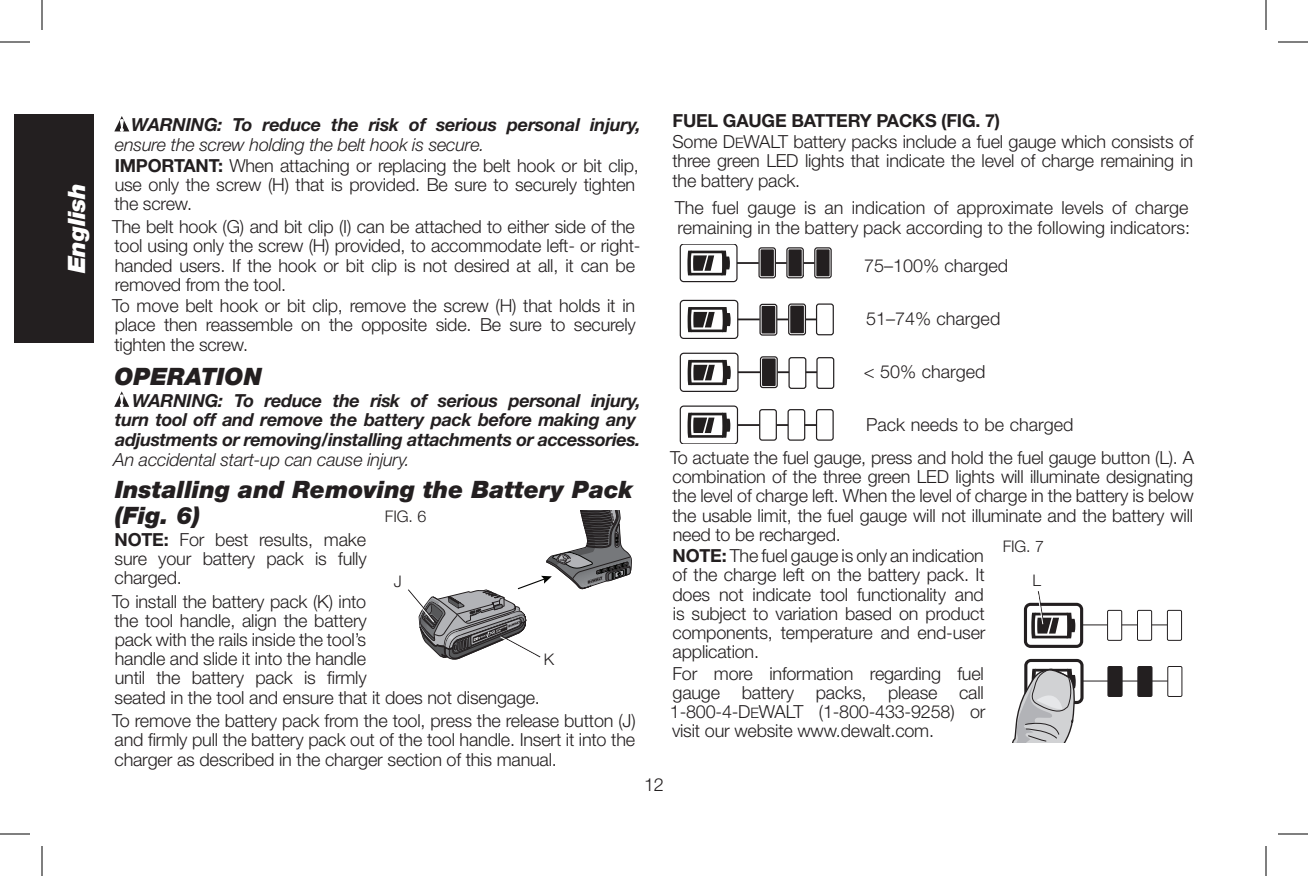
<style>
.page{position:relative;width:1308px;height:876px;background:#fff}
.page>*{position:absolute;margin:0;border:0;box-sizing:border-box;transform-origin:0 0}
._01-Headline{font:italic 900 24px/26px "Helvetica Neue LT Std";color:#231f20}
.t1{font:italic 900 24px "Helvetica Neue LT Std";color:#fff}
._03-BodyText{font:300 18px/19.2px "Helvetica Neue LT Std";letter-spacing:-.01em;color:#231f20;text-align:justify}
._10-Warning_Caution{font:italic 700 18px/19.6px "Helvetica Neue LT Std";letter-spacing:-.02em;color:#231f20}
.Normal{font:300 18px/19.4px "Helvetica Neue LT Std";color:#231f20}
._02-Subhead{font:700 18px "Helvetica Neue LT Std";letter-spacing:-.01em;color:#231f20}
.t2{font:300 16px "Helvetica Neue LT Std";letter-spacing:-.01em;color:#231f20}
.s1{font-weight:300}
.s2{font-weight:700}
.s3{font-family:"Helvetica Neue LT Std Lt SC800";font-weight:400;font-size:14.4px}
</style>
<div class="page">
<svg style="left:114px;top:116px;width:15px;height:15px"></svg>
<svg style="left:114px;top:391px;width:15px;height:16px"></svg>
<svg style="left:408px;top:510px;width:224px;height:149px"></svg>
<div style="left:385px;top:510px;width:65px;height:21px;background:#fff"></div>
<hr style="left:714px;top:262px;width:107px;height:2px;background:#231f20">
<div style="left:680px;top:244px;width:57px;height:38px;background:#fff;border-radius:3px"></div>
<div style="left:680px;top:244px;width:58px;height:38px;border:1px solid #231f20;border-radius:3px"></div>
<svg style="left:687px;top:251px;width:43px;height:24px"></svg>
<div style="left:759px;top:248px;width:16px;height:30px;background:#231f20;border-radius:2px"></div>
<div style="left:759px;top:248px;width:17px;height:30px;border:2px solid #fff;border-radius:2px"></div>
<div style="left:758px;top:247px;width:18px;height:31px;border:1px solid #231f20;border-radius:2px"></div>
<svg style="left:788px;top:249px;width:16px;height:30px"></svg>
<div style="left:786px;top:247px;width:18px;height:31px;border:1px solid #231f20;border-radius:2px"></div>
<div style="left:815px;top:248px;width:16px;height:30px;background:#231f20;border-radius:2px"></div>
<div style="left:815px;top:248px;width:16px;height:30px;border:2px solid #fff;border-radius:2px"></div>
<div style="left:814px;top:247px;width:18px;height:31px;border:1px solid #231f20;border-radius:2px"></div>
<hr style="left:716px;top:319px;width:114px;height:1px;background:#231f20">
<div style="left:817px;top:304px;width:16px;height:31px;background:#fff;border-radius:2px"></div>
<div style="left:816px;top:303px;width:18px;height:32px;border:1px solid #231f20;border-radius:2px"></div>
<svg style="left:788px;top:305px;width:19px;height:31px"></svg>
<div style="left:788px;top:303px;width:18px;height:32px;border:1px solid #231f20;border-radius:2px"></div>
<div style="left:760px;top:304px;width:17px;height:31px;background:#231f20;border-radius:2px"></div>
<div style="left:760px;top:304px;width:17px;height:31px;border:2px solid #fff;border-radius:2px"></div>
<div style="left:759px;top:304px;width:18px;height:32px;border:1px solid #231f20;border-radius:2px"></div>
<div style="left:680px;top:300px;width:58px;height:38px;background:#fff;border-radius:3px"></div>
<div style="left:680px;top:300px;width:58px;height:38px;border:1px solid #231f20;border-radius:3px"></div>
<svg style="left:688px;top:307px;width:43px;height:25px"></svg>
<hr style="left:716px;top:371px;width:110px;height:2px;background:#231f20">
<div style="left:817px;top:358px;width:17px;height:30px;background:#fff;border-radius:2px"></div>
<div style="left:816px;top:357px;width:18px;height:32px;border:1px solid #231f20;border-radius:2px"></div>
<div style="left:789px;top:358px;width:17px;height:30px;background:#fff;border-radius:2px"></div>
<div style="left:788px;top:357px;width:18px;height:32px;border:1px solid #231f20;border-radius:2px"></div>
<div style="left:760px;top:357px;width:17px;height:31px;background:#231f20;border-radius:2px"></div>
<div style="left:760px;top:357px;width:18px;height:31px;border:2px solid #fff;border-radius:2px"></div>
<div style="left:760px;top:356px;width:18px;height:32px;border:1px solid #231f20;border-radius:2px"></div>
<div style="left:680px;top:353px;width:58px;height:38px;background:#fff;border-radius:3px"></div>
<div style="left:680px;top:353px;width:59px;height:38px;border:1px solid #231f20;border-radius:3px"></div>
<svg style="left:688px;top:360px;width:43px;height:25px"></svg>
<hr style="left:716px;top:424px;width:109px;height:2px;background:#231f20">
<div style="left:760px;top:410px;width:16px;height:30px;background:#fff;border-radius:2px"></div>
<div style="left:759px;top:409px;width:18px;height:32px;border:1px solid #231f20;border-radius:2px"></div>
<div style="left:788px;top:410px;width:17px;height:30px;background:#fff;border-radius:2px"></div>
<div style="left:788px;top:409px;width:17px;height:32px;border:1px solid #231f20;border-radius:2px"></div>
<div style="left:817px;top:410px;width:16px;height:30px;background:#fff;border-radius:2px"></div>
<div style="left:816px;top:409px;width:17px;height:31px;border:2px solid #fff;border-radius:2px"></div>
<div style="left:816px;top:409px;width:18px;height:32px;border:1px solid #231f20;border-radius:2px"></div>
<div style="left:680px;top:406px;width:57px;height:38px;background:#fff;border-radius:3px"></div>
<div style="left:680px;top:406px;width:58px;height:38px;border:1px solid #231f20;border-radius:3px"></div>
<svg style="left:688px;top:413px;width:42px;height:25px"></svg>
<div style="left:1167px;top:610px;width:15px;height:31px;border:1px solid #231f20"></div>
<div style="left:1167px;top:666px;width:15px;height:31px;border:1px solid #231f20"></div>
<svg style="left:1012px;top:591px;width:157px;height:152px"></svg>
<div style="left:14px;top:114px;width:80px;height:228px;background:#231f20"></div>
<hr style="left:0;top:42px;width:30px;height:1px;background:#000">
<hr style="left:1278px;top:42px;width:30px;height:1px;background:#000">
<hr style="left:0;top:834px;width:30px;height:1px;background:#000">
<hr style="left:1278px;top:834px;width:30px;height:1px;background:#000">
<hr style="left:42px;top:0;width:1px;height:30px;background:#000">
<hr style="left:42px;top:846px;width:1px;height:30px;background:#000">
<hr style="left:1266px;top:0;width:1px;height:30px;background:#000">
<hr style="left:1266px;top:846px;width:1px;height:30px;background:#000">
<h1 class="t1" style="left:62px;top:273px;width:92px;rotate:-90deg">English</h1>
<p class="_10-Warning_Caution" style="left:115px;top:115px;width:527px;text-indent:16px">WARNING: To reduce the risk of serious personal injury, <span class="s1">ensure the screw holding the belt hook is secure.</span></p>
<p class="_03-BodyText" style="left:114px;top:156px;width:526px;text-align:left"><span class="s2">IMPORTANT:</span> When attaching or replacing the belt hook or bit clip, use only the screw (H) that is provided. Be sure to securely tighten the screw.</p>
<p class="_03-BodyText" style="left:112px;top:217px;width:530px;text-align:left">The belt hook (G) and bit clip (I) can be attached to either side of the tool using only the screw (H) provided, to accommodate left- or right&shy;handed users. If the hook or bit clip is not desired at all, it can be removed from the tool.</p>
<p class="_03-BodyText" style="left:112px;top:296px;width:525px">To move belt hook or bit clip, remove the screw (H) that holds it in place then reassemble on the opposite side. Be sure to securely tighten the screw.</p>
<p class="_01-Headline" style="left:114px;top:363px;width:149px">OPERATION</p>
<p class="_10-Warning_Caution" style="left:114px;top:390px;width:529px;text-indent:18px">WARNING: To reduce the risk of serious personal injury, turn tool off and remove the battery pack before making any adjustments or removing/installing attachments or accessories.<br><span class="s1">An accidental start-up can cause injury.</span></p>
<p class="_01-Headline" style="left:115px;top:476px;width:519px">Installing and Removing the Battery Pack (Fig. 6)</p>
<p class="t2" style="left:385px;top:506px;width:43px">FIG. 6</p>
<p class="_03-BodyText" style="left:115px;top:529px;width:254px"><span class="s2">NOTE:</span> For best results, make sure your battery pack is fully charged.</p>
<p class="_03-BodyText" style="left:112px;top:591px;width:429px;text-align:left">To install the battery pack (K) into<br>the tool handle, align the battery<br>pack with the rails inside the tool’s<br>handle and slide it into the handle<br>until the battery pack is firmly<br>seated in the tool and ensure that it does not disengage.</p>
<p class="_03-BodyText" style="left:112px;top:710px;width:525px">To remove the battery pack from the tool, press the release button (J) and firmly pull the battery pack out of the tool handle. Insert it into the charger as described in the charger section of this manual.</p>
<p class="t2" style="left:394px;top:571px;width:9px">J</p>
<p class="t2" style="left:544px;top:649px;width:12px">K</p>
<p class="_02-Subhead" style="left:673px;top:109px;width:329px">FUEL GAUGE BATTERY PACKS (FIG. 7)</p>
<p class="_03-BodyText" style="left:672px;top:132px;width:523px">Some D<span class="s3">e</span>WALT battery packs include a fuel gauge which consists of three green LED lights that indicate the level of charge remaining in the battery pack.</p>
<p class="Normal" style="left:675px;top:198px;width:517px">The fuel gauge is an indication of approximate levels of charge remaining in the battery pack according to the following indicators:</p>
<p class="Normal" style="left:864px;top:256px;width:146px">75–100% charged</p>
<p class="Normal" style="left:866px;top:308px;width:136px">51–74% charged</p>
<p class="Normal" style="left:864px;top:361px;width:123px">&lt; 50% charged</p>
<p class="Normal" style="left:866px;top:414px;width:209px">Pack needs to be charged</p>
<p class="_03-BodyText" style="left:670px;top:448px;width:526px">To actuate the fuel gauge, press and hold the fuel gauge button (L). A combination of the three green LED lights will illuminate designating the level of charge left. When the level of charge in the battery is below the usable limit, the fuel gauge will not illuminate and the battery will need to be recharged.</p>
<p class="_03-BodyText" style="left:673px;top:546px;width:314px"><span class="s2">NOTE:</span> The fuel gauge is only an indication of the charge left on the battery pack. It does not indicate tool functionality and is subject to variation based on product components, temperature and end-user application.</p>
<p class="_03-BodyText" style="left:670px;top:663px;width:317px">For more information regarding fuel gauge battery packs, please call 1-800-4-D<span class="s3">e</span>WALT (1-800-433-9258) or visit our website www.dewalt.com.</p>
<p class="t2" style="left:1003px;top:537px;width:43px">FIG. 7</p>
<p class="t2" style="left:1032px;top:571px;width:10px">L</p>
<p class="_03-BodyText" style="left:644px;top:774px;width:21px">12</p>
</div>
